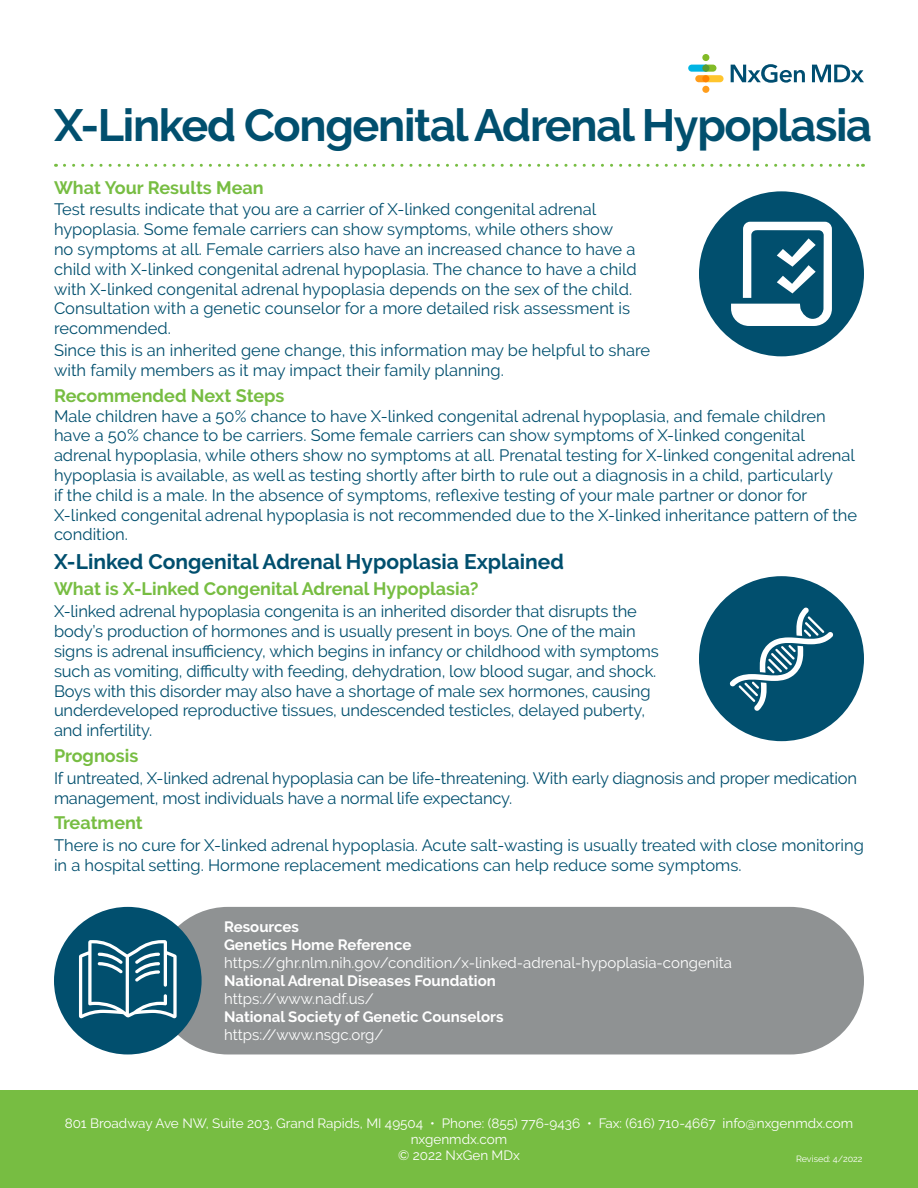
<style>
.page{position:relative;width:918px;height:1188px;background:#fff}
.page>*{position:absolute;margin:0;border:0;box-sizing:border-box;transform-origin:0 0}
.t1{font:700 45px "Raleway";letter-spacing:-.03em;color:#014f6e}
.t2{font:700 21px "Raleway";color:#014f6e}
.t3{font:700 18px "Raleway";color:#77bd42}
.t4{font:16.5px/19.8px "Raleway";color:#014f6e}
.t5{font:15px "Raleway";color:#fff}
.t6{font:700 15px "Raleway";color:#fff}
.t7{font:13.5px/16.2px "Raleway";color:#fff;text-align:center}
.t8{font:9px "Raleway";color:#fff}
</style>
<div class="page">
<svg style="left:812px;top:65px;width:52px;height:17px"></svg>
<svg style="left:731px;top:64px;width:74px;height:19px"></svg>
<svg style="left:688px;top:65px;width:36px;height:17px"></svg>
<div style="left:702px;top:54px;width:7px;height:7px;background:#82bb27;border-radius:50%"></div>
<div style="left:702px;top:86px;width:7px;height:7px;background:#ff9d1b;border-radius:50%"></div>
<div style="left:702px;top:65px;width:7px;height:7px;background:#589b31;border-radius:50%"></div>
<div style="left:702px;top:75px;width:7px;height:7px;background:#ff8200;border-radius:50%"></div>
<div style="left:699px;top:576px;width:165px;height:165px;background:#014f6e;border-radius:50%"></div>
<svg style="left:730px;top:607px;width:103px;height:104px"></svg>
<div style="left:699px;top:191px;width:165px;height:165px;background:#014f6e;border-radius:50%"></div>
<svg style="left:731px;top:222px;width:101px;height:104px"></svg>
<svg style="left:64px;top:164px;width:799px;height:3px"></svg>
<div style="left:154px;top:907px;width:710px;height:147px;background:#8f9293;border-radius:74px"></div>
<div style="left:54px;top:907px;width:148px;height:147px;background:#014f6e;border-radius:50%"></div>
<svg style="left:79px;top:940px;width:98px;height:78px"></svg>
<div style="left:0;top:1091px;width:918px;height:97px;background:#77bd42"></div>
<p class="t1" style="left:54px;top:100px;width:820px">X-Linked Congenital Adrenal Hypoplasia</p>
<p class="t3" style="left:54px;top:177px;width:211px">What Your Results Mean</p>
<p class="t4" style="left:54px;top:200px;width:584px">Test results indicate that you are a carrier of X-linked congenital adrenal hypoplasia. Some female carriers can show symptoms, while others show<br>no symptoms at all. Female carriers also have an increased chance to have a child with X-linked congenital adrenal hypoplasia. The chance to have a child with X-linked congenital adrenal hypoplasia depends on the sex of the child.<br>Consultation with a genetic counselor for a more detailed risk assessment is recommended.</p>
<p class="t4" style="left:54px;top:340px;width:598px">Since this is an inherited gene change, this information may be helpful to share with family members as it may impact their family planning.</p>
<p class="t3" style="left:54px;top:385px;width:232px">Recommended Next Steps</p>
<p class="t4" style="left:54px;top:406px;width:805px">Male children have a 50% chance to have X-linked congenital adrenal hypoplasia, and female children have a 50% chance to be carriers. Some female carriers can show symptoms of X-linked congenital adrenal hypoplasia, while others show no symptoms at all. Prenatal testing for X-linked congenital adrenal hypoplasia is available, as well as testing shortly after birth to rule out a diagnosis in a child, particularly<br>if the child is a male. In the absence of symptoms, reflexive testing of your male partner or donor for X-linked congenital adrenal hypoplasia is not recommended due to the X-linked inheritance pattern of the condition.</p>
<p class="t2" style="left:54px;top:550px;width:512px">X-Linked Congenital Adrenal Hypoplasia Explained</p>
<p class="t3" style="left:54px;top:579px;width:426px">What is X-Linked Congenital Adrenal Hypoplasia?</p>
<p class="t4" style="left:54px;top:602px;width:606px">X-linked adrenal hypoplasia congenita is an inherited disorder that disrupts the body’s production of hormones and is usually present in boys. One of the main signs is adrenal insufficiency, which begins in infancy or childhood with symptoms such as vomiting, difficulty with feeding, dehydration, low blood sugar, and shock.<br>Boys with this disorder may also have a shortage of male sex hormones, causing underdeveloped reproductive tissues, undescended testicles, delayed puberty, and infertility.</p>
<p class="t3" style="left:54px;top:746px;width:86px">Prognosis</p>
<p class="t4" style="left:54px;top:768px;width:805px">If untreated, X-linked adrenal hypoplasia can be life-threatening. With early diagnosis and proper medication management, most individuals have a normal life expectancy.</p>
<p class="t3" style="left:54px;top:813px;width:90px">Treatment</p>
<p class="t4" style="left:54px;top:835px;width:811px">There is no cure for X-linked adrenal hypoplasia. Acute salt-wasting is usually treated with close monitoring in a hospital setting. Hormone replacement medications can help reduce some symptoms.</p>
<p class="t6" style="left:224px;top:918px;width:76px">Resources</p>
<p class="t6" style="left:224px;top:936px;width:189px">Genetics Home Reference</p>
<p class="t5" style="left:224px;top:954px;width:509px">https://ghr.nlm.nih.gov/condition/x-linked-adrenal-hypoplasia-congenita</p>
<p class="t6" style="left:224px;top:972px;width:273px">National Adrenal Diseases Foundation</p>
<p class="t5" style="left:224px;top:990px;width:151px">https://www.nadf.us/</p>
<p class="t6" style="left:224px;top:1008px;width:281px">National Society of Genetic Counselors</p>
<p class="t5" style="left:224px;top:1026px;width:161px">https://www.nsgc.org/</p>
<p class="t7" style="left:65px;top:1115px;width:790px">801 Broadway Ave NW, Suite 203, Grand Rapids, MI 49504 • Phone: (855) 776-9436 • Fax: (616) 710-4667 info@nxgenmdx.com nxgenmdx.com</p>
<p class="t7" style="left:398px;top:1147px;width:123px">© 2022 NxGen MDx</p>
<p class="t8" style="left:796px;top:1154px;width:68px">Revised: 4/2022</p>
</div>
